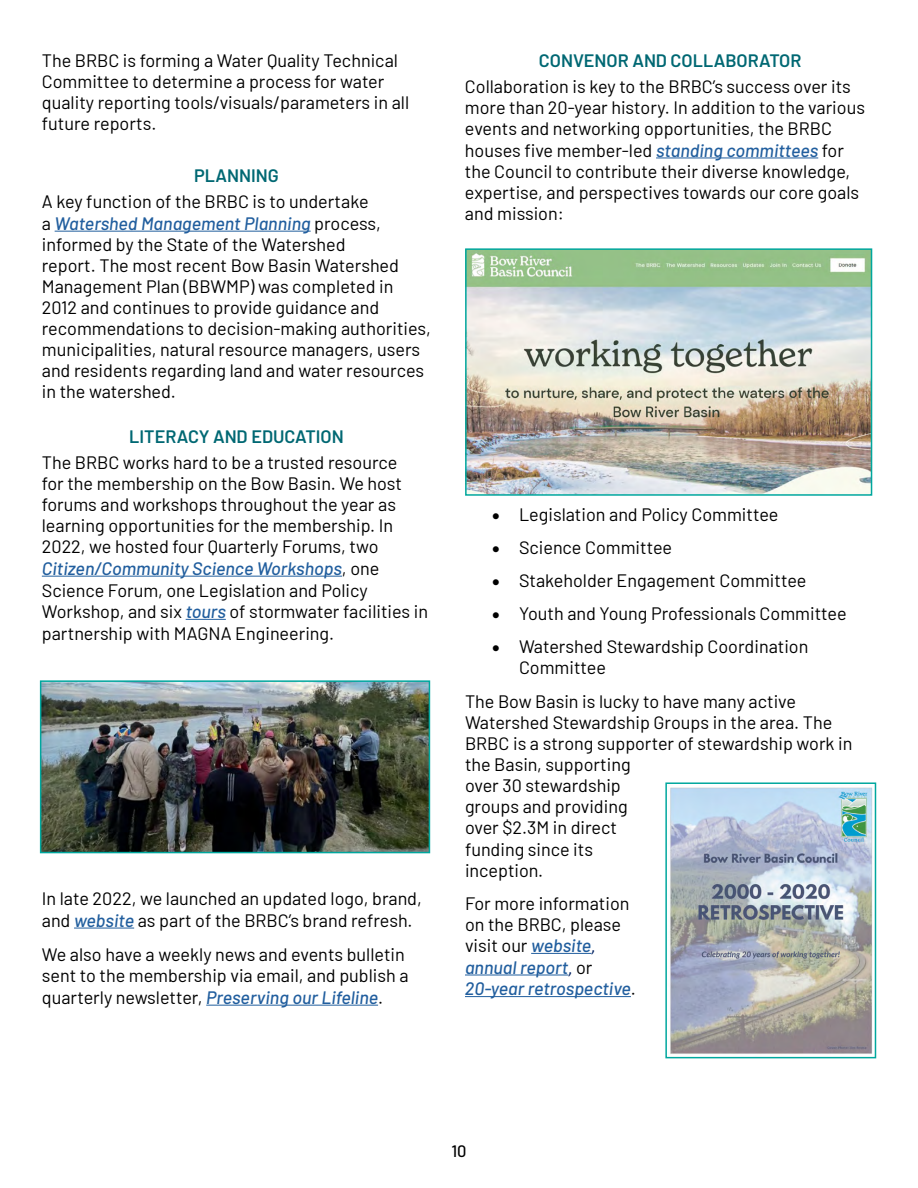
<style>
.page{position:relative;width:918px;height:1188px;background:#fff}
.page>*{position:absolute;margin:0;border:0;box-sizing:border-box;transform-origin:0 0}
.t1{font:18px/21px "Barlow";color:#000}
.t2{font:600 18px "Barlow";color:#006873}
.t3{font:500 16.5px "Barlow";color:#000}
.s1{font-weight:500;font-style:italic;color:#215e9e}
.s2{font-family:"Calibri";font-size:16.5px;color:#002060}
</style>
<div class="page">
<hr style="left:656px;top:158px;width:162px;height:1px;background:#215e9e">
<hr style="left:531px;top:953px;width:60px;height:1px;background:#215e9e">
<hr style="left:465px;top:975px;width:103px;height:1px;background:#215e9e">
<hr style="left:465px;top:996px;width:166px;height:1px;background:#215e9e">
<hr style="left:55px;top:231px;width:256px;height:1px;background:#215e9e">
<hr style="left:42px;top:576px;width:300px;height:1px;background:#215e9e">
<hr style="left:186px;top:619px;width:40px;height:1px;background:#215e9e">
<hr style="left:74px;top:928px;width:60px;height:1px;background:#215e9e">
<hr style="left:206px;top:1005px;width:172px;height:1px;background:#215e9e">
<img style="left:43px;top:683px;width:384px;height:167px">
<div style="left:40px;top:680px;width:390px;height:173px;border:2px solid #00a79e"></div>
<img style="left:468px;top:251px;width:401px;height:242px">
<div style="left:465px;top:248px;width:407px;height:248px;border:2px solid #00a79e"></div>
<img style="left:670px;top:787px;width:203px;height:267px">
<div style="left:665px;top:782px;width:211px;height:276px;border:2px solid #00a79e"></div>
<p class="t1" style="left:42px;top:48px;width:369px">The BRBC is forming a Water Quality Technical Committee to determine a process for water quality reporting tools/visuals/parameters in all future reports.</p>
<p class="t2" style="left:194px;top:162px;width:86px">PLANNING</p>
<p class="t1" style="left:42px;top:190px;width:391px">A key function of the BRBC is to undertake<br>a <span class="s1">Watershed Management Planning</span> process, informed by the State of the Watershed<br>report. The most recent Bow Basin Watershed Management Plan (BBWMP) was completed in 2012 and continues to provide guidance and recommendations to decision-making authorities, municipalities, natural resource managers, users and residents regarding land and water resources in the watershed.</p>
<p class="t2" style="left:129px;top:423px;width:216px">LITERACY AND EDUCATION</p>
<p class="t1" style="left:42px;top:451px;width:388px">The BRBC works hard to be a trusted resource<br>for the membership on the Bow Basin. We host forums and workshops throughout the year as learning opportunities for the membership. In 2022, we hosted four Quarterly Forums, two <span class="s1">Citizen/Community Science Workshops</span>, one Science Forum, one Legislation and Policy Workshop, and six <span class="s1">tours</span> of stormwater facilities in partnership with MAGNA Engineering.</p>
<p class="t1" style="left:42px;top:887px;width:382px;line-height:21.6px">In late 2022, we launched an updated logo, brand, and <span class="s1">website</span> as part of the BRBC’s brand refresh.</p>
<p class="t1" style="left:42px;top:943px;width:368px">We also have a weekly news and events bulletin sent to the membership via email, and publish a quarterly newsletter, <span class="s1">Preserving our Lifeline</span>.</p>
<p class="t2" style="left:539px;top:47px;width:264px">CONVENOR AND COLLABORATOR</p>
<p class="t1" style="left:465px;top:75px;width:402px">Collaboration is key to the BRBC’s success over its more than 20-year history. In addition to the various events and networking opportunities, the BRBC houses five member-led <span class="s1">standing committees</span> for the Council to contribute their diverse knowledge, expertise, and perspectives towards our core goals and mission:</p>
<p class="t1" style="left:492px;top:503px;width:288px">• Legislation and Policy Committee</p>
<p class="t1" style="left:492px;top:536px;width:182px">• Science Committee</p>
<p class="t1" style="left:492px;top:569px;width:316px">• Stakeholder Engagement Committee</p>
<p class="t1" style="left:492px;top:602px;width:356px">• Youth and Young Professionals Committee</p>
<p class="t1" style="left:519px;top:635px;width:291px;text-indent:-27px">• Watershed Stewardship Coordination<br>Committee</p>
<p class="t1" style="left:465px;top:690px;width:389px">The Bow Basin is lucky to have many active<br>Watershed Stewardship Groups in the area. The<br>BRBC is a strong supporter of stewardship work in the Basin, supporting<br>over 30 stewardship<br>groups and providing<br>over $2.3M in direct<br>funding since its<br>inception.</p>
<p class="t1" style="left:465px;top:891px;width:172px;line-height:21.5px">For more information on the BRBC, please visit our <span class="s1">website</span><span class="s2">, </span><span class="s1">annual report</span><span class="s2">,</span> or<br><span class="s1">20-year retrospective</span>.</p>
<p class="t3" style="left:451px;top:1139px;width:17px">10</p>
</div>
